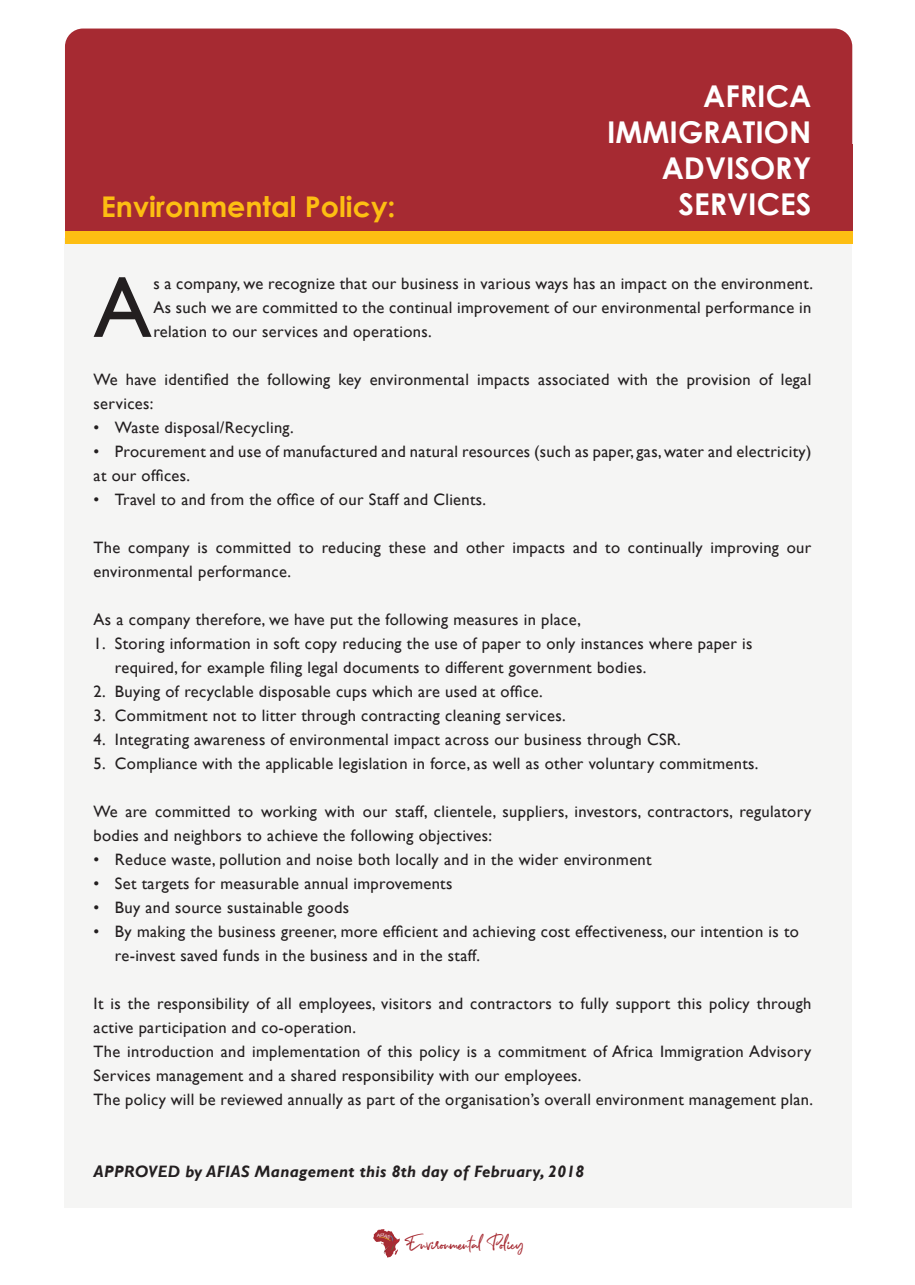
<style>
.page{position:relative;width:915px;height:1285px;background:#fff}
.page>*{position:absolute;margin:0;border:0;box-sizing:border-box;transform-origin:0 0}
.t1{font:86.85px "Gill Sans";color:#231f20}
.t2{font:700 30px "Century Gothic";color:#fff}
.t3{font:700 28.5px "Century Gothic";color:#fdbe12}
.t4{font:25.5px "Sometimes";color:#a62a32}
.t5{font:16.5px/24px "Gill Sans";letter-spacing:.02em;color:#231f20}
.t6{font:italic 700 16.5px "Gill Sans";letter-spacing:.02em;color:#231f20}
.t7{font:6.75px "Impact";color:#a62b33}
.t8{font:500 4.35px "Yu Gothic";color:#fff;scale:1.29 1}
</style>
<div class="page">
<div style="left:64px;top:238px;width:786px;height:969px;background:#f5f5f4"></div>
<div style="left:65px;top:29px;width:787px;height:208px;background:#a62a32;border-radius:18px"></div>
<div style="left:65px;top:231px;width:787px;height:12px;background:#fdbe12"></div>
<svg style="left:373px;top:1229px;width:27px;height:28px"></svg>
<p class="t2" style="left:703px;top:74px;width:109px">AFRICA</p>
<p class="t2" style="left:607px;top:110px;width:205px">IMMIGRATION</p>
<p class="t2" style="left:661px;top:146px;width:151px">ADVISORY</p>
<p class="t3" style="left:101px;top:185px;width:296px">Environmental Policy:</p>
<p class="t2" style="left:678px;top:182px;width:134px">SERVICES</p>
<p class="t1" style="left:94px;top:257px;width:59px">A</p>
<p class="t5" style="left:153px;top:271px;width:661px;text-align:justify">s a company, we recognize that our business in various ways has an impact on the environment.<br>As such we are committed to the continual improvement of our environmental performance in relation to our services and operations.</p>
<p class="t5" style="left:94px;top:367px;width:719px">We have identified the following key environmental impacts associated with the provision of legal services:</p>
<p class="t5" style="left:94px;top:415px;width:201px">• Waste disposal/Recycling.</p>
<p class="t5" style="left:94px;top:439px;width:719px">• Procurement and use of manufactured and natural resources (such as paper, gas, water and electricity) at our offices.</p>
<p class="t5" style="left:94px;top:487px;width:394px">• Travel to and from the office of our Staff and Clients.</p>
<p class="t5" style="left:94px;top:535px;width:719px">The company is committed to reducing these and other impacts and to continually improving our environmental performance.</p>
<p class="t5" style="left:94px;top:607px;width:488px">As a company therefore, we have put the following measures in place,</p>
<p class="t5" style="left:115px;top:631px;width:639px;text-indent:-21px">1. Storing information in soft copy reducing the use of paper to only instances where paper is required, for example filing legal documents to different government bodies.</p>
<p class="t5" style="left:94px;top:679px;width:450px">2. Buying of recyclable disposable cups which are used at office.</p>
<p class="t5" style="left:94px;top:703px;width:473px">3. Commitment not to litter through contracting cleaning services.</p>
<p class="t5" style="left:94px;top:727px;width:588px">4. Integrating awareness of environmental impact across our business through CSR.</p>
<p class="t5" style="left:94px;top:751px;width:666px">5. Compliance with the applicable legislation in force, as well as other voluntary commitments.</p>
<p class="t5" style="left:94px;top:799px;width:719px">We are committed to working with our staff, clientele, suppliers, investors, contractors, regulatory bodies and neighbors to achieve the following objectives:</p>
<p class="t5" style="left:94px;top:847px;width:559px">• Reduce waste, pollution and noise both locally and in the wider environment</p>
<p class="t5" style="left:94px;top:871px;width:360px">• Set targets for measurable annual improvements</p>
<p class="t5" style="left:94px;top:895px;width:257px">• Buy and source sustainable goods</p>
<p class="t5" style="left:115px;top:919px;width:685px;text-indent:-21px">• By making the business greener, more efficient and achieving cost effectiveness, our intention is to re-invest saved funds in the business and in the staff.</p>
<p class="t5" style="left:94px;top:991px;width:719px">It is the responsibility of all employees, visitors and contractors to fully support this policy through active participation and co-operation.</p>
<p class="t5" style="left:94px;top:1039px;width:719px">The introduction and implementation of this policy is a commitment of Africa Immigration Advisory<br>Services management and a shared responsibility with our employees.</p>
<p class="t5" style="left:94px;top:1087px;width:720px">The policy will be reviewed annually as part of the organisation’s overall environment management plan.</p>
<p class="t6" style="left:94px;top:1162px;width:492px">APPROVED by AFIAS Management this 8th day of February, 2018</p>
<p class="t8" style="left:377px;top:1230px;width:7px">AF</p>
<h3 class="t4" style="left:404px;top:1228px;width:122px">Environmental Policy</h3>
<p class="t7" style="left:404px;top:1240px;width:50px">Advisory Services</p>
</div>
